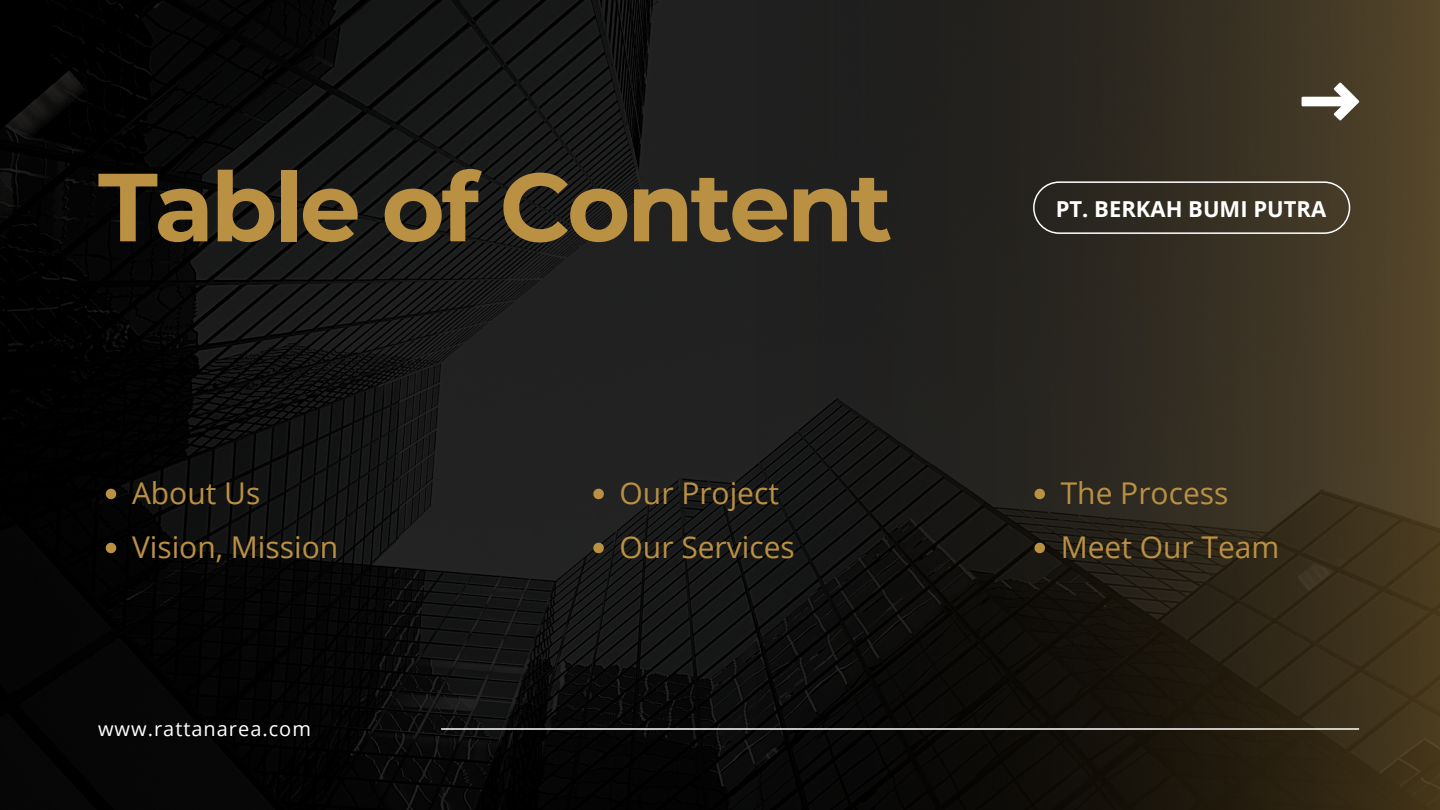
<style>
.page{position:relative;width:1440px;height:810px;background:#fff}
.page>*{position:absolute;margin:0;border:0;box-sizing:border-box;transform-origin:0 0}
.t1{font:700 96.6px "Montserrat";letter-spacing:-.035em;color:#ba9043}
.t2{font:30px "Open Sans";color:#ba9043}
.t3{font:700 22px "Open Sans";color:#fff}
.t4{font:20px "Open Sans";letter-spacing:.05em;color:#fff}
</style>
<div class="page">
<img style="left:0;top:0;width:755px;height:810px">
<svg style="left:755px;top:0;width:685px;height:810px;background:#28241a"></svg>
<hr style="left:441px;top:728px;width:918px;height:2px;background:#fff">
<svg style="left:1302px;top:83px;width:57px;height:37px"></svg>
<svg style="left:106px;top:489px;width:10px;height:10px"></svg>
<svg style="left:106px;top:543px;width:10px;height:10px"></svg>
<svg style="left:593px;top:489px;width:11px;height:10px"></svg>
<svg style="left:593px;top:543px;width:11px;height:10px"></svg>
<svg style="left:1034px;top:489px;width:11px;height:10px"></svg>
<svg style="left:1034px;top:543px;width:11px;height:10px"></svg>
<svg style="left:1033px;top:181px;width:317px;height:53px;background:#413b2f"></svg>
<p class="t1" style="left:98px;top:148px;width:796px">Table of Content</p>
<p class="t2" style="left:132px;top:472px;width:130px">About Us</p>
<p class="t2" style="left:132px;top:526px;width:208px">Vision, Mission</p>
<p class="t4" style="left:98px;top:715px;width:214px">www.rattanarea.com</p>
<p class="t2" style="left:620px;top:472px;width:161px">Our Project</p>
<p class="t2" style="left:620px;top:526px;width:177px">Our Services</p>
<p class="t3" style="left:1056px;top:193px;width:272px">PT. BERKAH BUMI PUTRA</p>
<p class="t2" style="left:1061px;top:472px;width:169px">The Process</p>
<p class="t2" style="left:1061px;top:526px;width:220px">Meet Our Team</p>
</div>
